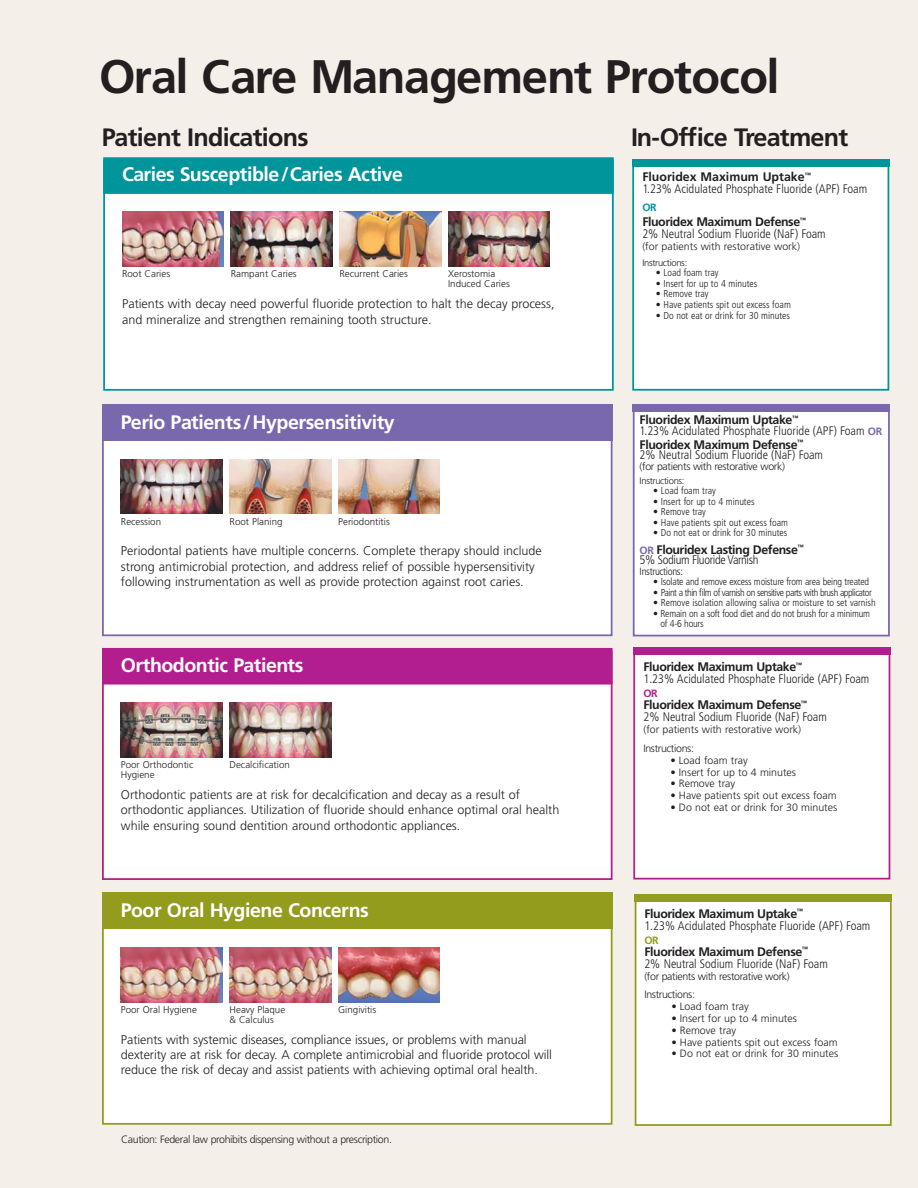
<style>
.page{position:relative;width:918px;height:1188px;background:#f5efea}
.page>*{position:absolute;margin:0;border:0;box-sizing:border-box;transform-origin:0 0}
.t1{font:700 47.1px "Frutiger";letter-spacing:-.03em;color:#231f20}
.t2{font:700 25.2px "Frutiger";letter-spacing:-.03em;color:#231f20}
.t3{font:700 19.5px "Frutiger";letter-spacing:-.02em;color:#fff}
.t4{font:300 12.6px/15.3px "Frutiger";color:#231f20}
.t5{font:300 condensed 12.45px/12px "Frutiger";color:#231f20}
.t6{font:700 12.45px/10.5px "Frutiger";letter-spacing:-.035em;color:#231f20}
.t7{font:300 10.65px/18.8px "Frutiger";color:#231f20}
.t8{font:300 10.65px/18.8px "Frutiger";letter-spacing:-.035em;color:#231f20}
.t9{font:300 condensed 10.65px "Frutiger";letter-spacing:-.03em;color:#231f20}
.t10{font:700 10.65px "Frutiger";color:#00959b}
.t11{font:700 10.65px "Frutiger";color:#b31e8e}
.t12{font:700 10.65px "Frutiger";color:#949c1e}
.t13{font:300 condensed 10.05px "Frutiger";color:#231f20}
.t14{font:300 condensed 10.05px/10.5px "Frutiger";letter-spacing:-.02em;color:#231f20}
.t15{font:300 condensed 10.05px "Frutiger";letter-spacing:-.05em;color:#231f20}
.t16{font:300 9.75px/9.8px "Frutiger";color:#231f20}
.t17{font:300 9.45px "Frutiger";letter-spacing:-.035em;color:#231f20}
.s1{font-weight:700;font-stretch:normal}
.s2{font-weight:700;font-stretch:normal;font-size:10.65px;color:#7a68ae}
.s3{font-size:10.65px;color:#7a68ae}
.s4{font-weight:300;font-stretch:condensed}
</style>
<div class="page">
<div style="left:103px;top:408px;width:509px;height:227px;background:#fff"></div>
<div style="left:102px;top:407px;width:511px;height:229px;border:2px solid #7a68ae"></div>
<div style="left:104px;top:161px;width:509px;height:229px;background:#fff"></div>
<div style="left:103px;top:160px;width:511px;height:231px;border:2px solid #00959b"></div>
<div style="left:104px;top:158px;width:509px;height:35px;background:#00959b"></div>
<div style="left:103px;top:157px;width:511px;height:37px;border:2px solid #00959b"></div>
<img style="left:448px;top:212px;width:102px;height:55px">
<img style="left:231px;top:212px;width:101px;height:55px">
<img style="left:339px;top:212px;width:102px;height:55px">
<img style="left:122px;top:212px;width:102px;height:55px">
<img style="left:230px;top:459px;width:101px;height:55px">
<img style="left:338px;top:459px;width:102px;height:55px">
<img style="left:121px;top:459px;width:102px;height:55px">
<div style="left:102px;top:404px;width:511px;height:37px;background:#7a68ae"></div>
<div style="left:103px;top:651px;width:509px;height:228px;background:#fff"></div>
<div style="left:102px;top:650px;width:511px;height:230px;border:2px solid #b31e8e"></div>
<div style="left:103px;top:649px;width:509px;height:35px;background:#b31e8e"></div>
<div style="left:102px;top:648px;width:511px;height:37px;border:2px solid #b31e8e"></div>
<div style="left:103px;top:896px;width:509px;height:228px;background:#fff"></div>
<div style="left:102px;top:895px;width:511px;height:230px;border:2px solid #949c1e"></div>
<div style="left:102px;top:893px;width:511px;height:36px;background:#949c1e"></div>
<img style="left:230px;top:703px;width:101px;height:54px">
<img style="left:121px;top:703px;width:102px;height:54px">
<img style="left:230px;top:947px;width:101px;height:55px">
<img style="left:338px;top:947px;width:102px;height:55px">
<img style="left:121px;top:947px;width:102px;height:55px">
<div style="left:633px;top:162px;width:255px;height:228px;background:#fff"></div>
<div style="left:632px;top:161px;width:257px;height:230px;border:2px solid #00959b"></div>
<div style="left:632px;top:159px;width:257px;height:8px;background:#00959b"></div>
<div style="left:634px;top:408px;width:255px;height:228px;background:#fff"></div>
<div style="left:633px;top:407px;width:257px;height:229px;border:2px solid #7a68ae"></div>
<div style="left:633px;top:404px;width:257px;height:8px;background:#7a68ae"></div>
<div style="left:634px;top:651px;width:255px;height:228px;background:#fff"></div>
<div style="left:633px;top:650px;width:257px;height:230px;border:2px solid #b31e8e"></div>
<div style="left:633px;top:647px;width:257px;height:8px;background:#b31e8e"></div>
<div style="left:636px;top:897px;width:255px;height:228px;background:#fff"></div>
<div style="left:635px;top:896px;width:257px;height:230px;border:2px solid #949c1e"></div>
<div style="left:635px;top:894px;width:257px;height:7px;background:#949c1e"></div>
<h1 class="t1" style="left:99px;top:58px;width:682px">Oral Care Management Protocol</h1>
<h2 class="t2" style="left:102px;top:127px;width:208px">Patient Indications</h2>
<h2 class="t2" style="left:631px;top:127px;width:219px">In-Office Treatment</h2>
<h3 class="t3" style="left:122px;top:167px;width:283px">Caries Susceptible/Caries Active</h3>
<p class="t5" style="left:642px;top:172px;width:226px"><span class="s1">Fluoridex Maximum Uptake</span><sup>™<br></sup>1.23% Acidulated Phosphate Fluoride (APF) Foam</p>
<p class="t10" style="left:642px;top:203px;width:16px">OR</p>
<p class="t5" style="left:642px;top:217px;width:185px"><span class="s1">Fluoridex Maximum Defense</span><sup>™<br></sup>2% Neutral Sodium Fluoride (NaF) Foam</p>
<p class="t7" style="left:642px;top:238px;width:159px">(for patients with restorative work)</p>
<p class="t17" style="left:642px;top:258px;width:46px">Instructions:</p>
<p class="t13" style="left:656px;top:269px;width:64px">• Load foam tray</p>
<p class="t13" style="left:656px;top:279px;width:103px">• Insert for up to 4 minutes</p>
<p class="t13" style="left:656px;top:290px;width:54px">• Remove tray</p>
<p class="t13" style="left:656px;top:300px;width:137px">• Have patients spit out excess foam</p>
<p class="t13" style="left:656px;top:311px;width:136px">• Do not eat or drink for 30 minutes</p>
<p class="t16" style="left:122px;top:270px;width:50px">Root Caries</p>
<p class="t16" style="left:231px;top:270px;width:68px">Rampant Caries</p>
<p class="t16" style="left:339px;top:270px;width:70px">Recurrent Caries</p>
<p class="t16" style="left:448px;top:270px;width:63px">Xerostomia<br>Induced Caries</p>
<p class="t4" style="left:122px;top:297px;width:434px">Patients with decay need powerful fluoride protection to halt the decay process, and mineralize and strengthen remaining tooth structure.</p>
<h3 class="t3" style="left:121px;top:414px;width:275px">Perio Patients/Hypersensitivity</h3>
<p class="t16" style="left:121px;top:517px;width:42px">Recession</p>
<p class="t16" style="left:230px;top:517px;width:55px">Root Planing</p>
<p class="t16" style="left:338px;top:517px;width:53px">Periodontitis</p>
<p class="t4" style="left:121px;top:544px;width:422px">Periodontal patients have multiple concerns. Complete therapy should include strong antimicrobial protection, and address relief of possible hypersensitivity following instrumentation as well as provide protection against root caries.</p>
<h3 class="t3" style="left:121px;top:657px;width:184px">Orthodontic Patients</h3>
<p class="t16" style="left:121px;top:761px;width:74px">Poor Orthodontic<br>Hygiene</p>
<p class="t16" style="left:230px;top:761px;width:62px">Decalcification</p>
<p class="t4" style="left:121px;top:788px;width:440px">Orthodontic patients are at risk for decalcification and decay as a result of orthodontic appliances. Utilization of fluoride should enhance optimal oral health while ensuring sound dentition around orthodontic appliances.</p>
<h3 class="t3" style="left:121px;top:902px;width:250px">Poor Oral Hygiene Concerns</h3>
<p class="t16" style="left:121px;top:1005px;width:78px">Poor Oral Hygiene</p>
<p class="t16" style="left:230px;top:1005px;width:57px">Heavy Plaque &amp; Calculus</p>
<p class="t16" style="left:338px;top:1005px;width:40px">Gingivitis</p>
<p class="t4" style="left:121px;top:1033px;width:433px">Patients with systemic diseases, compliance issues, or problems with manual dexterity are at risk for decay. A complete antimicrobial and fluoride protocol will reduce the risk of decay and assist patients with achieving optimal oral health.</p>
<p class="t8" style="left:121px;top:1131px;width:272px">Caution: Federal law prohibits dispensing without a prescription.</p>
<p class="t5" style="left:640px;top:416px;width:244px;line-height:10.5px"><span class="s1">Fluoridex Maximum Uptake</span><sup>™<br></sup>1.23% Acidulated Phosphate Fluoride (APF) Foam <span class="s2">OR</span></p>
<p class="t5" style="left:640px;top:440px;width:185px;line-height:10.5px"><span class="s1">Fluoridex Maximum Defense</span><sup>™<br></sup>2% Neutral Sodium Fluoride (NaF) Foam</p>
<p class="t8" style="left:640px;top:457px;width:147px">(for patients with restorative work)</p>
<p class="t17" style="left:640px;top:477px;width:46px">Instructions:</p>
<p class="t13" style="left:653px;top:487px;width:64px">• Load foam tray</p>
<p class="t13" style="left:653px;top:497px;width:103px">• Insert for up to 4 minutes</p>
<p class="t13" style="left:653px;top:508px;width:54px">• Remove tray</p>
<p class="t13" style="left:653px;top:518px;width:137px">• Have patients spit out excess foam</p>
<p class="t13" style="left:653px;top:529px;width:136px">• Do not eat or drink for 30 minutes</p>
<p class="t6" style="left:640px;top:545px;width:166px"><span class="s3">OR</span> Flouridex Lasting Defense<sup>™<br></sup><span class="s4">5% Sodium Fluoride Varnish</span></p>
<p class="t9" style="left:640px;top:567px;width:45px">Instructions:</p>
<p class="t14" style="left:653px;top:577px;width:218px">• Isolate and remove excess moisture from area being treated</p>
<p class="t15" style="left:653px;top:588px;width:220px">• Paint a thin film of varnish on sensitive parts with brush applicator</p>
<p class="t13" style="left:653px;top:598px;width:224px">• Remove isolation allowing saliva or moisture to set varnish</p>
<p class="t14" style="left:660px;top:609px;width:211px;text-indent:-7px">• Remain on a soft food diet and do not brush for a minimum of 4-6 hours</p>
<p class="t5" style="left:643px;top:662px;width:228px"><span class="s1">Fluoridex Maximum Uptake</span><sup>™<br></sup>1.23% Acidulated Phosphate Fluoride (APF) Foam</p>
<p class="t11" style="left:643px;top:689px;width:16px">OR</p>
<p class="t5" style="left:643px;top:700px;width:185px"><span class="s1">Fluoridex Maximum Defense</span><sup>™<br></sup>2% Neutral Sodium Fluoride (NaF) Foam</p>
<p class="t7" style="left:643px;top:721px;width:159px">(for patients with restorative work)<br>Instructions:</p>
<p class="t7" style="left:670px;top:752px;width:79px">• Load foam tray</p>
<p class="t7" style="left:670px;top:763px;width:127px">• Insert for up to 4 minutes</p>
<p class="t7" style="left:670px;top:775px;width:66px">• Remove tray</p>
<p class="t7" style="left:670px;top:787px;width:168px">• Have patients spit out excess foam</p>
<p class="t7" style="left:670px;top:799px;width:168px">• Do not eat or drink for 30 minutes</p>
<p class="t5" style="left:644px;top:908px;width:228px"><span class="s1">Fluoridex Maximum Uptake</span><sup>™<br></sup>1.23% Acidulated Phosphate Fluoride (APF) Foam</p>
<p class="t12" style="left:644px;top:936px;width:16px">OR</p>
<p class="t5" style="left:644px;top:946px;width:185px"><span class="s1">Fluoridex Maximum Defense</span><sup>™<br></sup>2% Neutral Sodium Fluoride (NaF) Foam</p>
<p class="t8" style="left:644px;top:967px;width:147px">(for patients with restorative work)<br>Instructions:</p>
<p class="t7" style="left:671px;top:998px;width:79px">• Load foam tray</p>
<p class="t7" style="left:671px;top:1010px;width:127px">• Insert for up to 4 minutes</p>
<p class="t7" style="left:671px;top:1022px;width:66px">• Remove tray</p>
<p class="t7" style="left:671px;top:1033px;width:168px">• Have patients spit out excess foam</p>
<p class="t7" style="left:671px;top:1045px;width:168px">• Do not eat or drink for 30 minutes</p>
</div>
